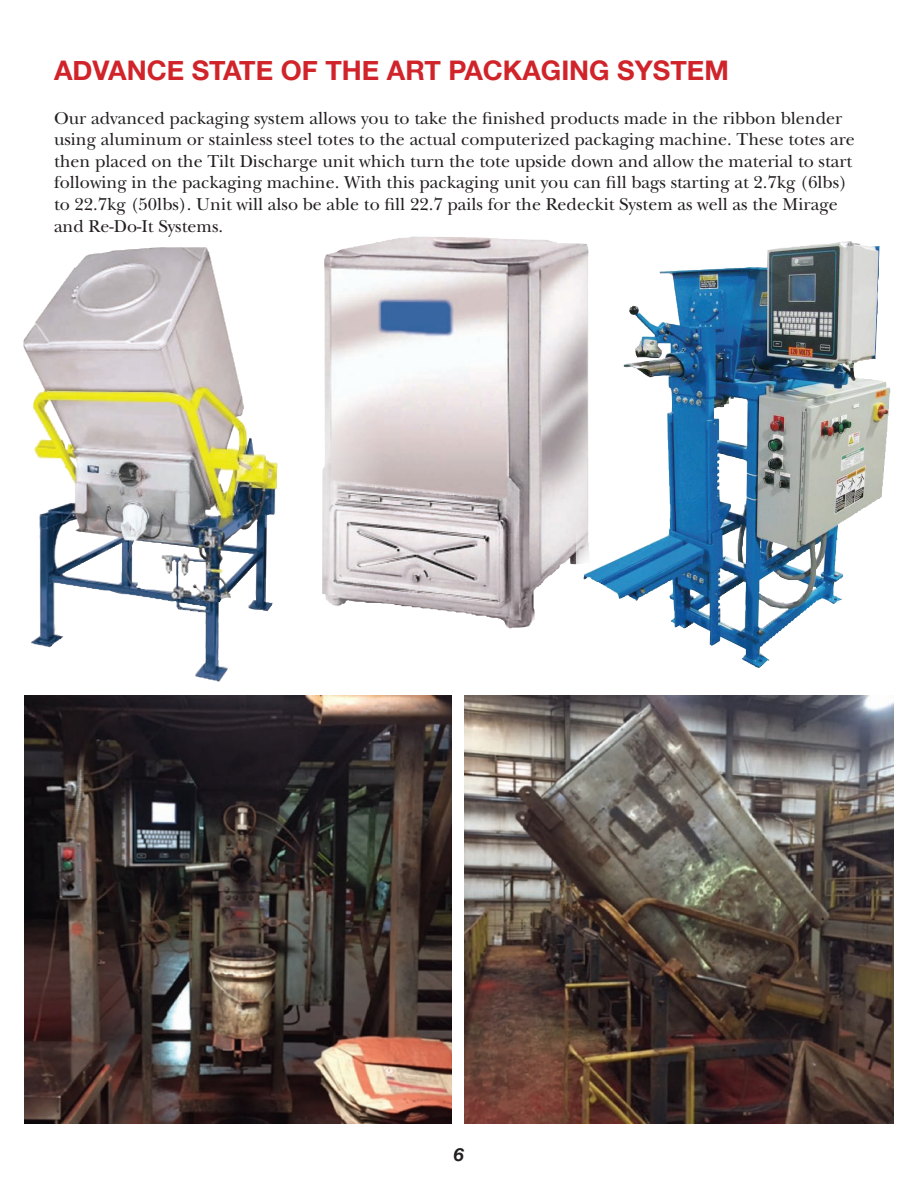
<style>
.page{position:relative;width:918px;height:1188px;background:#fff}
.page>*{position:absolute;margin:0;border:0;box-sizing:border-box;transform-origin:0 0}
.t1{font:700 27px "Helvetica Neue";color:#d1232a}
.t2{font:18px/21.6px "New Baskerville Std";color:#231f20}
.t3{font:italic 700 18px "Helvetica Neue";color:#231f20}
</style>
<div class="page">
<svg style="left:386px;top:236px;width:308px;height:495px"></svg>
<img style="left:386px;top:237px;width:42px;height:370px">
<svg style="left:23px;top:241px;width:363px;height:455px"></svg>
<img style="left:56px;top:247px;width:107px;height:47px">
<img style="left:577px;top:238px;width:314px;height:438px">
<img style="left:658px;top:241px;width:188px;height:85px">
<img style="left:465px;top:696px;width:429px;height:428px">
<img style="left:24px;top:696px;width:428px;height:428px">
<p class="t1" style="left:54px;top:50px;width:676px">ADVANCE STATE OF THE ART PACKAGING SYSTEM</p>
<p class="t2" style="left:54px;top:107px;width:802px">Our advanced packaging system allows you to take the finished products made in the ribbon blender using aluminum or stainless steel totes to the actual computerized packaging machine. These totes are then placed on the Tilt Discharge unit which turn the tote upside down and allow the material to start following in the packaging machine. With this packaging unit you can fill bags starting at 2.7kg (6lbs) to 22.7kg (50lbs). Unit will also be able to fill 22.7 pails for the Redeckit System as well as the Mirage and Re-Do-It Systems.</p>
<p class="t3" style="left:454px;top:1140px;width:12px">6</p>
</div>
